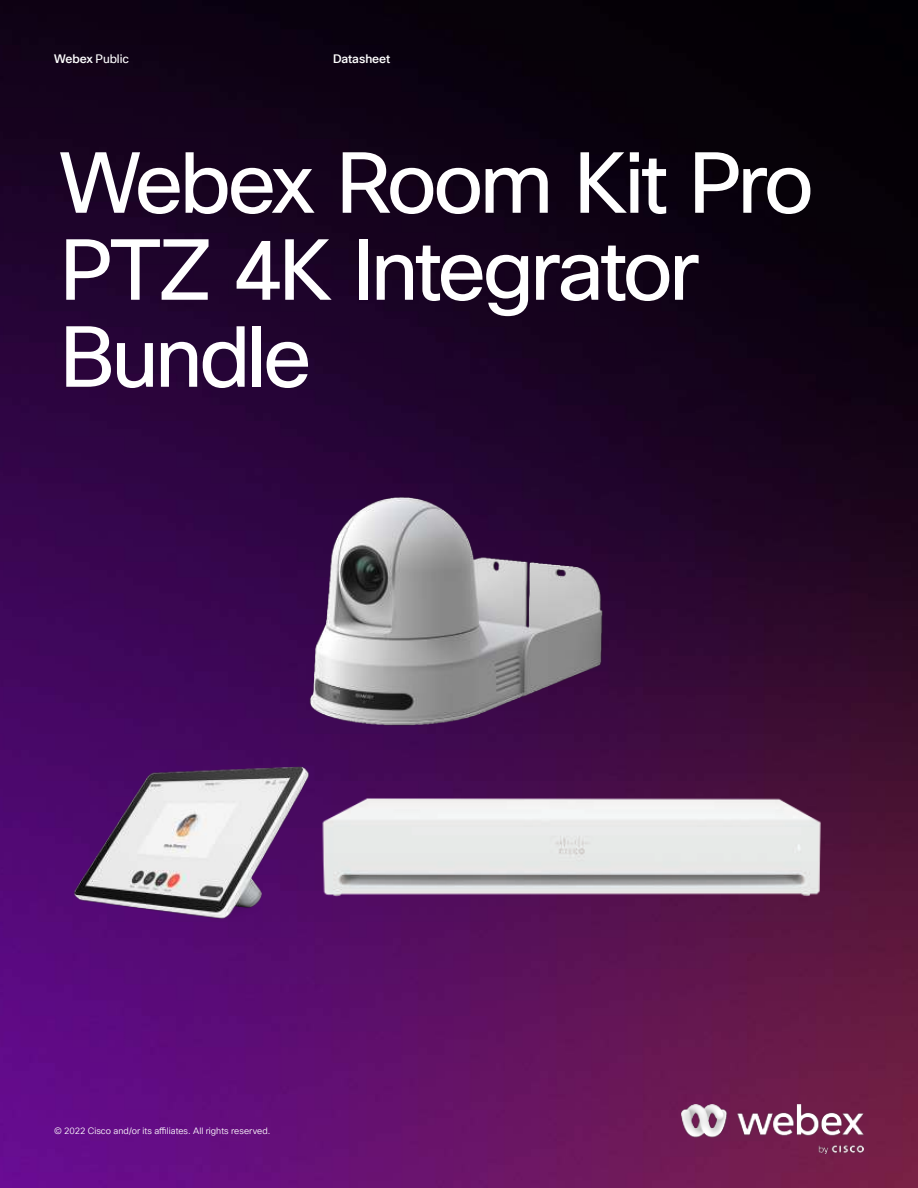
<style>
.page{position:relative;width:918px;height:1188px;background:#fff}
.page>*{position:absolute;margin:0;border:0;box-sizing:border-box;transform-origin:0 0}
.t1{font:84px/87px "Cisco Sans TT";letter-spacing:-.04em;color:#fff}
.t2{font:12px "Cisco Sans TT";letter-spacing:-.01em;color:#fff}
.t3{font:500 12px "Cisco Sans TT";letter-spacing:-.005em;color:#fff}
.t4{font:9px "Cisco Sans TT Light";letter-spacing:.005em;color:#fff}
.s1{font-weight:500}
</style>
<div class="page">
<img style="left:0;top:0;width:918px;height:1188px">
<img style="left:69px;top:766px;width:246px;height:154px">
<img style="left:320px;top:793px;width:503px;height:107px">
<img style="left:288px;top:488px;width:333px;height:250px">
<img style="left:682px;top:1104px;width:182px;height:50px">
<h2 class="t2" style="left:54px;top:55px;width:77px"><span class="s1">Webex</span> Public</h2>
<h2 class="t3" style="left:333px;top:54px;width:59px">Datasheet</h2>
<h1 class="t1" style="left:60px;top:147px;width:756px">Webex Room Kit Pro<br>PTZ 4K Integrator<br>Bundle</h1>
<p class="t4" style="left:54px;top:1125px;width:218px">© 2022 Cisco and/or its affiliates. All rights reserved.</p>
</div>
